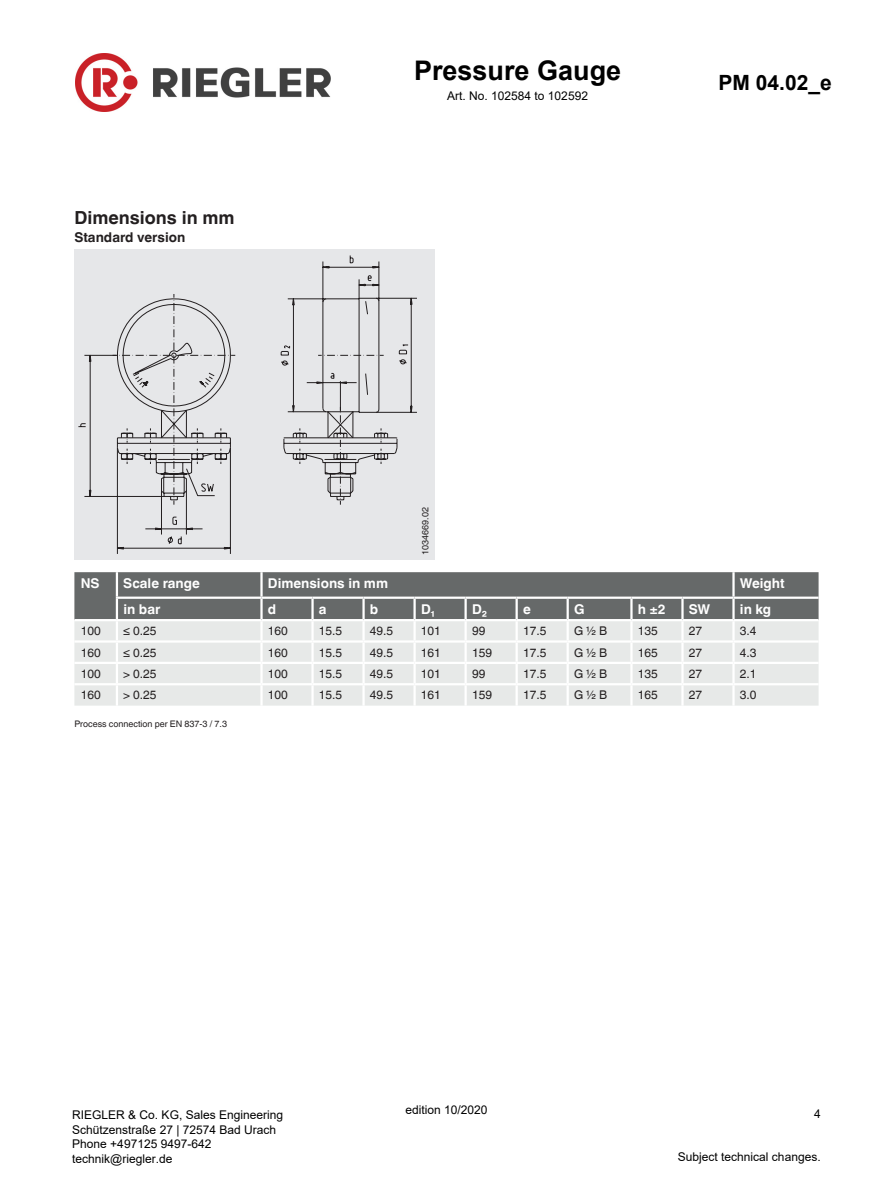
<style>
.page{position:relative;width:893px;height:1188px;background:#fff}
.page>*{position:absolute;margin:0;border:0;box-sizing:border-box;transform-origin:0 0}
.t1{font:700 27px "Arial";color:#000}
.t2{font:700 21px "Arial";color:#000}
.t3{font:700 18px "Helvetica World";color:#231f20}
.t4{font:700 13.5px "Helvetica World";color:#fff}
.t5{font:700 13.5px "Helvetica World";color:#231f20}
.t6{font:12px "Helvetica World";color:#231f20}
.t7{font:12px/14.4px "Arial";color:#000}
.t8{font:9px "Helvetica World";color:#231f20}
</style>
<div class="page">
<div style="left:74px;top:249px;width:361px;height:310px;background:#e6e7e9"></div>
<div style="left:74px;top:685px;width:745px;height:21px;background:#e7e9e8"></div>
<svg style="left:74px;top:572px;width:745px;height:111px;background:#b4b6b6"></svg>
<hr style="left:631px;top:662px;width:51px;height:2px;background:#fff">
<hr style="left:630px;top:664px;width:3px;height:19px;background:#fff">
<hr style="left:682px;top:662px;width:51px;height:2px;background:#fff">
<hr style="left:681px;top:664px;width:3px;height:19px;background:#fff">
<hr style="left:733px;top:662px;width:86px;height:2px;background:#fff">
<hr style="left:732px;top:664px;width:3px;height:19px;background:#fff">
<hr style="left:116px;top:685px;width:2px;height:21px;background:#fff">
<hr style="left:260px;top:685px;width:3px;height:21px;background:#fff">
<hr style="left:311px;top:685px;width:3px;height:21px;background:#fff">
<hr style="left:362px;top:685px;width:3px;height:21px;background:#fff">
<hr style="left:413px;top:685px;width:3px;height:21px;background:#fff">
<hr style="left:464px;top:685px;width:3px;height:21px;background:#fff">
<hr style="left:515px;top:685px;width:3px;height:21px;background:#fff">
<hr style="left:567px;top:685px;width:2px;height:21px;background:#fff">
<hr style="left:630px;top:685px;width:3px;height:21px;background:#fff">
<hr style="left:681px;top:685px;width:3px;height:21px;background:#fff">
<hr style="left:732px;top:685px;width:3px;height:21px;background:#fff">
<hr style="left:74px;top:619px;width:43px;height:2px;background:#fff">
<hr style="left:117px;top:619px;width:144px;height:2px;background:#fff">
<hr style="left:261px;top:619px;width:52px;height:2px;background:#fff">
<hr style="left:313px;top:619px;width:51px;height:2px;background:#fff">
<hr style="left:364px;top:619px;width:51px;height:2px;background:#fff">
<hr style="left:415px;top:619px;width:51px;height:2px;background:#fff">
<hr style="left:466px;top:619px;width:51px;height:2px;background:#fff">
<hr style="left:517px;top:619px;width:51px;height:2px;background:#fff">
<hr style="left:568px;top:619px;width:63px;height:2px;background:#fff">
<hr style="left:631px;top:619px;width:51px;height:2px;background:#fff">
<hr style="left:682px;top:619px;width:51px;height:2px;background:#fff">
<hr style="left:733px;top:619px;width:86px;height:2px;background:#fff">
<svg style="left:116px;top:297px;width:301px;height:257px"></svg>
<svg style="left:78px;top:255px;width:330px;height:289px"></svg>
<svg style="left:116px;top:298px;width:282px;height:203px"></svg>
<img style="left:75px;top:53px;width:256px;height:59px">
<h3 class="t3" style="left:74px;top:207px;width:162px">Dimensions in mm</h3>
<p class="t5" style="left:74px;top:229px;width:112px">Standard version</p>
<h1 class="t1" style="left:414px;top:51px;width:209px">Pressure Gauge</h1>
<p class="t7" style="left:447px;top:89px;width:142px">Art. No. 102584 to 102592</p>
<h2 class="t2" style="left:718px;top:67px;width:115px">PM 04.02_e</h2>
<p class="t8" style="left:420px;top:555px;width:49px;rotate:-90deg">1034669.02</p>
<p class="t4" style="left:81px;top:576px;width:20px">NS</p>
<p class="t4" style="left:123px;top:576px;width:78px">Scale range</p>
<p class="t4" style="left:268px;top:576px;width:122px">Dimensions in mm</p>
<p class="t4" style="left:740px;top:576px;width:46px">Weight</p>
<p class="t4" style="left:123px;top:601px;width:39px">in bar</p>
<p class="t4" style="left:268px;top:601px;width:10px">d</p>
<p class="t4" style="left:319px;top:601px;width:9px">a</p>
<p class="t4" style="left:370px;top:601px;width:10px">b</p>
<p class="t4" style="left:421px;top:601px;width:16px">D₁</p>
<p class="t4" style="left:472px;top:601px;width:17px">D₂</p>
<p class="t4" style="left:523px;top:601px;width:9px">e</p>
<p class="t4" style="left:574px;top:601px;width:12px">G</p>
<p class="t4" style="left:638px;top:601px;width:29px">h ±2</p>
<p class="t4" style="left:689px;top:601px;width:23px">SW</p>
<p class="t4" style="left:740px;top:601px;width:33px">in kg</p>
<p class="t6" style="left:81px;top:624px;width:22px">100</p>
<p class="t6" style="left:123px;top:624px;width:35px">≤ 0.25</p>
<p class="t6" style="left:268px;top:624px;width:22px">160</p>
<p class="t6" style="left:319px;top:624px;width:25px">15.5</p>
<p class="t6" style="left:370px;top:624px;width:25px">49.5</p>
<p class="t6" style="left:421px;top:624px;width:22px">101</p>
<p class="t6" style="left:472px;top:624px;width:15px">99</p>
<p class="t6" style="left:523px;top:624px;width:25px">17.5</p>
<p class="t6" style="left:574px;top:624px;width:35px">G ½ B</p>
<p class="t6" style="left:638px;top:624px;width:22px">135</p>
<p class="t6" style="left:689px;top:624px;width:15px">27</p>
<p class="t6" style="left:740px;top:624px;width:18px">3.4</p>
<p class="t6" style="left:81px;top:645px;width:22px">160</p>
<p class="t6" style="left:123px;top:645px;width:35px">≤ 0.25</p>
<p class="t6" style="left:268px;top:645px;width:22px">160</p>
<p class="t6" style="left:319px;top:645px;width:25px">15.5</p>
<p class="t6" style="left:370px;top:645px;width:25px">49.5</p>
<p class="t6" style="left:421px;top:645px;width:22px">161</p>
<p class="t6" style="left:472px;top:645px;width:22px">159</p>
<p class="t6" style="left:523px;top:645px;width:25px">17.5</p>
<p class="t6" style="left:574px;top:645px;width:35px">G ½ B</p>
<p class="t6" style="left:638px;top:645px;width:22px">165</p>
<p class="t6" style="left:689px;top:645px;width:15px">27</p>
<p class="t6" style="left:740px;top:645px;width:18px">4.3</p>
<p class="t6" style="left:81px;top:667px;width:22px">100</p>
<p class="t6" style="left:123px;top:667px;width:35px">&gt; 0.25</p>
<p class="t6" style="left:268px;top:667px;width:22px">100</p>
<p class="t6" style="left:319px;top:667px;width:25px">15.5</p>
<p class="t6" style="left:370px;top:667px;width:25px">49.5</p>
<p class="t6" style="left:421px;top:667px;width:22px">101</p>
<p class="t6" style="left:472px;top:667px;width:15px">99</p>
<p class="t6" style="left:523px;top:667px;width:25px">17.5</p>
<p class="t6" style="left:574px;top:667px;width:35px">G ½ B</p>
<p class="t6" style="left:638px;top:667px;width:22px">135</p>
<p class="t6" style="left:689px;top:667px;width:15px">27</p>
<p class="t6" style="left:740px;top:667px;width:18px">2.1</p>
<p class="t6" style="left:81px;top:688px;width:22px">160</p>
<p class="t6" style="left:123px;top:688px;width:35px">&gt; 0.25</p>
<p class="t6" style="left:268px;top:688px;width:22px">100</p>
<p class="t6" style="left:319px;top:688px;width:25px">15.5</p>
<p class="t6" style="left:370px;top:688px;width:25px">49.5</p>
<p class="t6" style="left:421px;top:688px;width:22px">161</p>
<p class="t6" style="left:472px;top:688px;width:22px">159</p>
<p class="t6" style="left:523px;top:688px;width:25px">17.5</p>
<p class="t6" style="left:574px;top:688px;width:35px">G ½ B</p>
<p class="t6" style="left:638px;top:688px;width:22px">165</p>
<p class="t6" style="left:689px;top:688px;width:15px">27</p>
<p class="t6" style="left:740px;top:688px;width:18px">3.0</p>
<p class="t8" style="left:74px;top:718px;width:154px">Process connection per EN 837-3 / 7.3</p>
<p class="t7" style="left:72px;top:1108px;width:212px">RIEGLER &amp; Co. KG, Sales Engineering<br>Schützenstraße 27 | 72574 Bad Urach<br>Phone +497125 9497-642 technik@riegler.de</p>
<p class="t7" style="left:405px;top:1102px;width:84px">edition 10/2020</p>
<p class="t7" style="left:814px;top:1106px;width:8px">4</p>
<p class="t7" style="left:678px;top:1150px;width:144px">Subject technical changes.</p>
</div>
